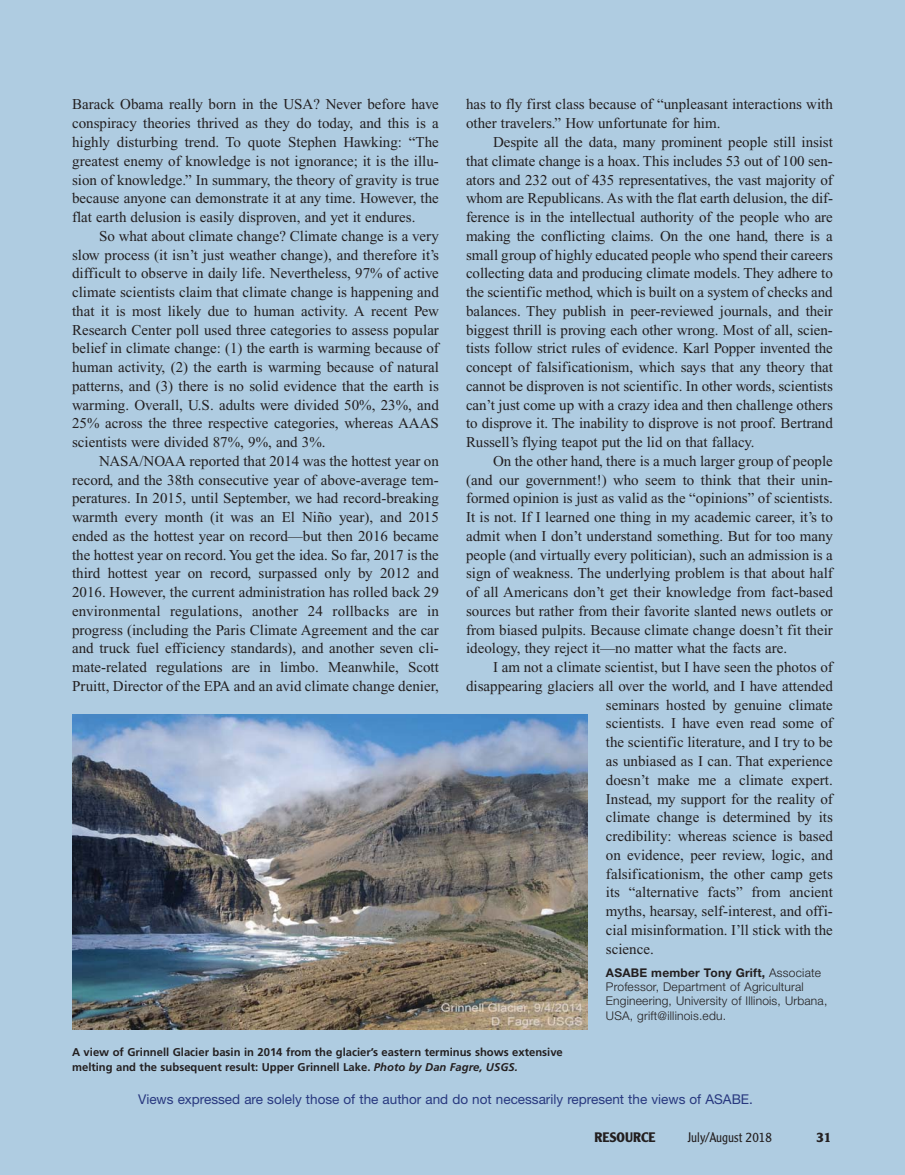
<style>
.page{position:relative;width:905px;height:1175px;background:#fff}
.page>*{position:absolute;margin:0;border:0;box-sizing:border-box;transform-origin:0 0}
.t1{font:15px/18.8px "Times New Roman";color:#231f20;text-align:justify}
.t2{font:13.5px "Helvetica Neue";color:#28387f}
.t3{font:300 13.5px "Clearface Gothic LH";color:#231f20}
.t4{font:700 13.5px "Clearface Gothic LH";color:#231f20}
.t5{font:300 12px/14.2px "Helvetica Neue";letter-spacing:.015em;color:#231f20}
.t6{font:700 11.25px/15px "Frutiger";color:#231f20}
.s1{font-weight:700}
.s2{font-style:italic}
</style>
<div class="page">
<div style="left:0;top:0;width:904px;height:1174px;background:#afcce1"></div>
<img style="left:72px;top:714px;width:516px;height:315px">
<p class="t1" style="left:72px;top:96px;width:368px">Barack Obama really born in the USA? Never before have conspiracy theories thrived as they do today, and this is a highly disturbing trend. To quote Stephen Hawking: “The greatest enemy of knowledge is not ignorance; it is the illu&shy;sion of knowledge.” In summary, the theory of gravity is true because anyone can demonstrate it at any time. However, the flat earth delusion is easily disproven, and yet it endures.</p>
<p class="t1" style="left:72px;top:228px;width:368px;text-indent:27px">So what about climate change? Climate change is a very slow process (it isn’t just weather change), and therefore it’s difficult to observe in daily life. Nevertheless, 97% of active climate scientists claim that climate change is happening and that it is most likely due to human activity. A recent Pew Research Center poll used three categories to assess popular belief in climate change: (1) the earth is warming because of human activity, (2) the earth is warming because of natural patterns, and (3) there is no solid evidence that the earth is warming. Overall, U.S. adults were divided 50%, 23%, and 25% across the three respective categories, whereas AAAS scientists were divided 87%, 9%, and 3%.</p>
<p class="t1" style="left:72px;top:453px;width:368px;text-indent:27px">NASA/NOAA reported that 2014 was the hottest year on record, and the 38th consecutive year of above-average tem&shy;peratures. In 2015, until September, we had record-breaking warmth every month (it was an El Niño year), and 2015 ended as the hottest year on record—but then 2016 became the hottest year on record. You get the idea. So far, 2017 is the third hottest year on record, surpassed only by 2012 and 2016. However, the current administration has rolled back 29 environmental regulations, another 24 rollbacks are in progress (including the Paris Climate Agreement and the car and truck fuel efficiency standards), and another seven cli&shy;mate-related regulations are in limbo. Meanwhile, Scott Pruitt, Director of the EPA and an avid climate change denier,</p>
<p class="t1" style="left:466px;top:96px;width:368px">has to fly first class because of “unpleasant interactions with other travelers.” How unfortunate for him.</p>
<p class="t1" style="left:466px;top:134px;width:369px;text-indent:27px">Despite all the data, many prominent people still insist that climate change is a hoax. This includes 53 out of 100 sen&shy;ators and 232 out of 435 representatives, the vast majority of whom are Republicans. As with the flat earth delusion, the dif&shy;ference is in the intellectual authority of the people who are making the conflicting claims. On the one hand, there is a small group of highly educated people who spend their careers collecting data and producing climate models. They adhere to the scientific method, which is built on a system of checks and balances. They publish in peer-reviewed journals, and their biggest thrill is proving each other wrong. Most of all, scien&shy;tists follow strict rules of evidence. Karl Popper invented the concept of falsificationism, which says that any theory that cannot be disproven is not scientific. In other words, scientists can’t just come up with a crazy idea and then challenge others to disprove it. The inability to disprove is not proof. Bertrand Russell’s flying teapot put the lid on that fallacy.</p>
<p class="t1" style="left:466px;top:453px;width:368px;text-indent:27px">On the other hand, there is a much larger group of people (and our government!) who seem to think that their unin&shy;formed opinion is just as valid as the “opinions” of scientists.<br>It is not. If I learned one thing in my academic career, it’s to admit when I don’t understand something. But for too many people (and virtually every politician), such an admission is a sign of weakness. The underlying problem is that about half of all Americans don’t get their knowledge from fact-based sources but rather from their favorite slanted news outlets or from biased pulpits. Because climate change doesn’t fit their ideology, they reject it—no matter what the facts are.</p>
<p class="t1" style="left:493px;top:659px;width:341px">I am not a climate scientist, but I have seen the photos of</p>
<p class="t1" style="left:466px;top:678px;width:368px">disappearing glaciers all over the world, and I have attended</p>
<p class="t1" style="left:606px;top:696px;width:228px">seminars hosted by genuine climate</p>
<p class="t1" style="left:606px;top:715px;width:228px">scientists. I have even read some of</p>
<p class="t1" style="left:606px;top:734px;width:228px">the scientific literature, and I try to be</p>
<p class="t1" style="left:606px;top:753px;width:228px">as unbiased as I can. That experience</p>
<p class="t1" style="left:606px;top:771px;width:228px">doesn’t make me a climate expert.</p>
<p class="t1" style="left:606px;top:790px;width:228px">Instead, my support for the reality of</p>
<p class="t1" style="left:606px;top:809px;width:228px">climate change is determined by its</p>
<p class="t1" style="left:606px;top:828px;width:228px">credibility: whereas science is based</p>
<p class="t1" style="left:606px;top:846px;width:228px">on evidence, peer review, logic, and</p>
<p class="t1" style="left:606px;top:865px;width:228px">falsificationism, the other camp gets</p>
<p class="t1" style="left:606px;top:884px;width:228px">its “alternative facts” from ancient</p>
<p class="t1" style="left:606px;top:903px;width:228px">myths, hearsay, self-interest, and offi-</p>
<p class="t1" style="left:606px;top:921px;width:228px">cial misinformation. I’ll stick with the</p>
<p class="t1" style="left:606px;top:940px;width:49px">science.</p>
<p class="t5" style="left:606px;top:966px;width:223px"><span class="s1">ASABE member Tony Grift,</span> Associate Professor, Department of Agricultural Engineering, University of Illinois, Urbana, USA, grift@illinois.edu.</p>
<p class="t6" style="left:72px;top:1045px;width:492px">A view of Grinnell Glacier basin in 2014 from the glacier’s eastern terminus shows extensive melting and the subsequent result: Upper Grinnell Lake. <span class="s2">Photo by Dan Fagre, USGS.</span></p>
<p class="t2" style="left:138px;top:1091px;width:616px">Views expressed are solely those of the author and do not necessarily represent the views of ASABE.</p>
<p class="t4" style="left:594px;top:1132px;width:63px">RESOURCE</p>
<p class="t3" style="left:688px;top:1132px;width:85px">July/August 2018</p>
<p class="t4" style="left:816px;top:1132px;width:16px">31</p>
</div>
